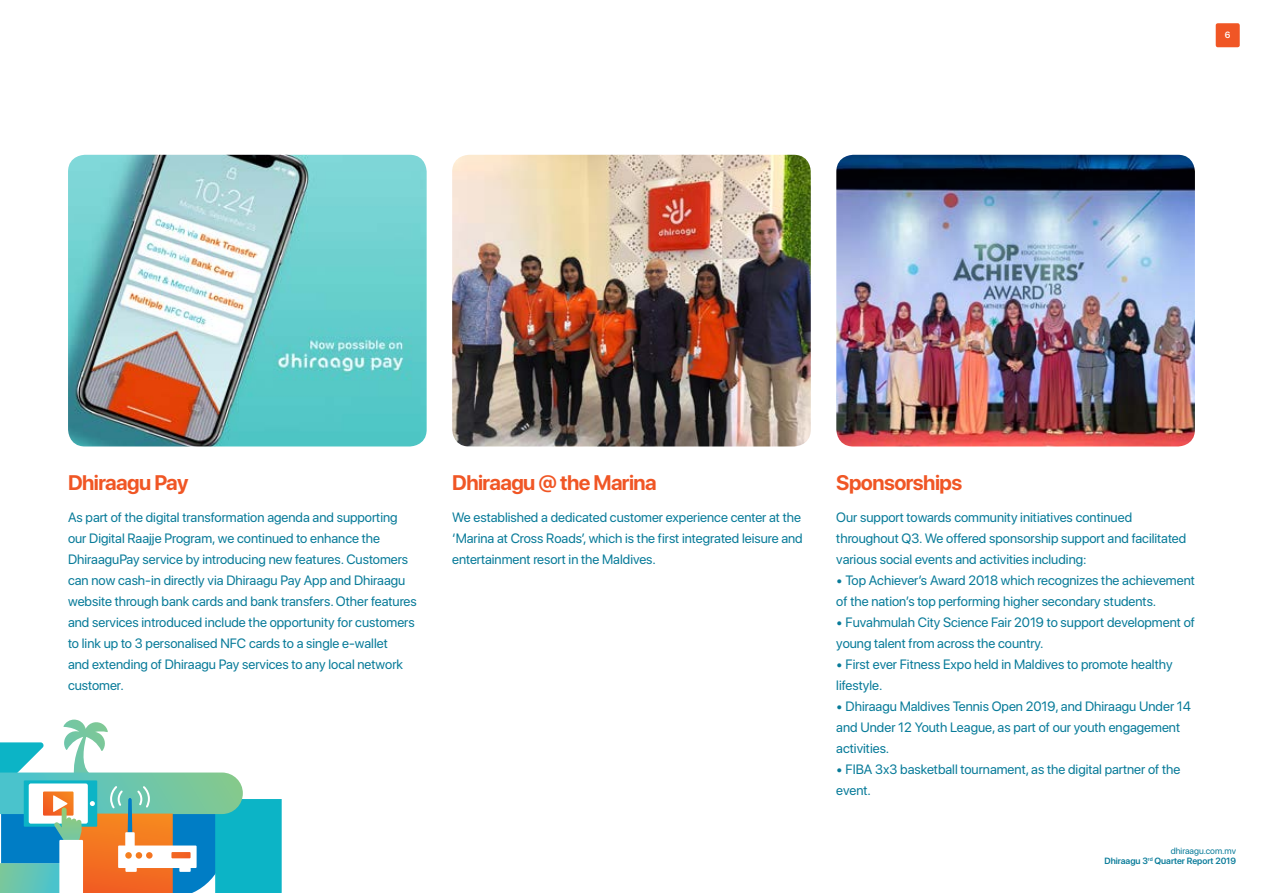
<style>
.page{position:relative;width:1263px;height:893px;background:#fff}
.page>*{position:absolute;margin:0;border:0;box-sizing:border-box;transform-origin:0 0}
.t1{font:700 21px "SF Pro Display";letter-spacing:-.025em;color:#f05625}
.t2{font:13.5px/21px "SF Pro Display";color:#087b99}
.t3{font:600 9px/10.8px "SF Pro Display";color:#087b99;text-align:right}
.t4{font:600 9px "SF Pro Display";color:#fff}
.s1{font-weight:400}
</style>
<div class="page">
<img style="left:452px;top:155px;width:359px;height:291px">
<img style="left:836px;top:155px;width:359px;height:291px">
<img style="left:68px;top:155px;width:359px;height:291px">
<svg style="left:0;top:720px;width:282px;height:173px"></svg>
<div style="left:1216px;top:23px;width:24px;height:24px;background:#f05625;border-radius:2px"></div>
<p class="t4" style="left:1225px;top:29px;width:7px">6</p>
<h1 class="t1" style="left:68px;top:470px;width:122px">Dhiraagu Pay</h1>
<h1 class="t1" style="left:452px;top:470px;width:206px">Dhiraagu @ the Marina</h1>
<p class="t2" style="left:68px;top:507px;width:350px">As part of the digital transformation agenda and supporting our Digital Raajje Program, we continued to enhance the DhiraaguPay service by introducing new features. Customers can now cash-in directly via Dhiraagu Pay App and Dhiraagu website through bank cards and bank transfers. Other features and services introduced include the opportunity for customers to link up to 3 personalised NFC cards to a single e-wallet<br>and extending of Dhiraagu Pay services to any local network customer.</p>
<p class="t2" style="left:452px;top:507px;width:352px">We established a dedicated customer experience center at the ‘Marina at Cross Roads’, which is the first integrated leisure and entertainment resort in the Maldives.</p>
<h1 class="t1" style="left:836px;top:470px;width:127px">Sponsorships</h1>
<p class="t2" style="left:836px;top:507px;width:351px">Our support towards community initiatives continued throughout Q3. We offered sponsorship support and facilitated various social events and activities including:</p>
<p class="t2" style="left:836px;top:570px;width:360px">• Top Achiever’s Award 2018 which recognizes the achievement of the nation’s top performing higher secondary students.</p>
<p class="t2" style="left:836px;top:612px;width:360px">• Fuvahmulah City Science Fair 2019 to support development of young talent from across the country.</p>
<p class="t2" style="left:836px;top:654px;width:338px">• First ever Fitness Expo held in Maldives to promote healthy lifestyle.</p>
<p class="t2" style="left:836px;top:696px;width:356px">• Dhiraagu Maldives Tennis Open 2019, and Dhiraagu Under 14 and Under 12 Youth League, as part of our youth engagement activities.</p>
<p class="t2" style="left:836px;top:759px;width:346px">• FIBA 3x3 basketball tournament, as the digital partner of the event.</p>
<p class="t3" style="left:1104px;top:845px;width:133px"><span class="s1">dhiraagu.com.mv<br></span>Dhiraagu 3<sup>rd</sup> Quarter Report 2019</p>
</div>
